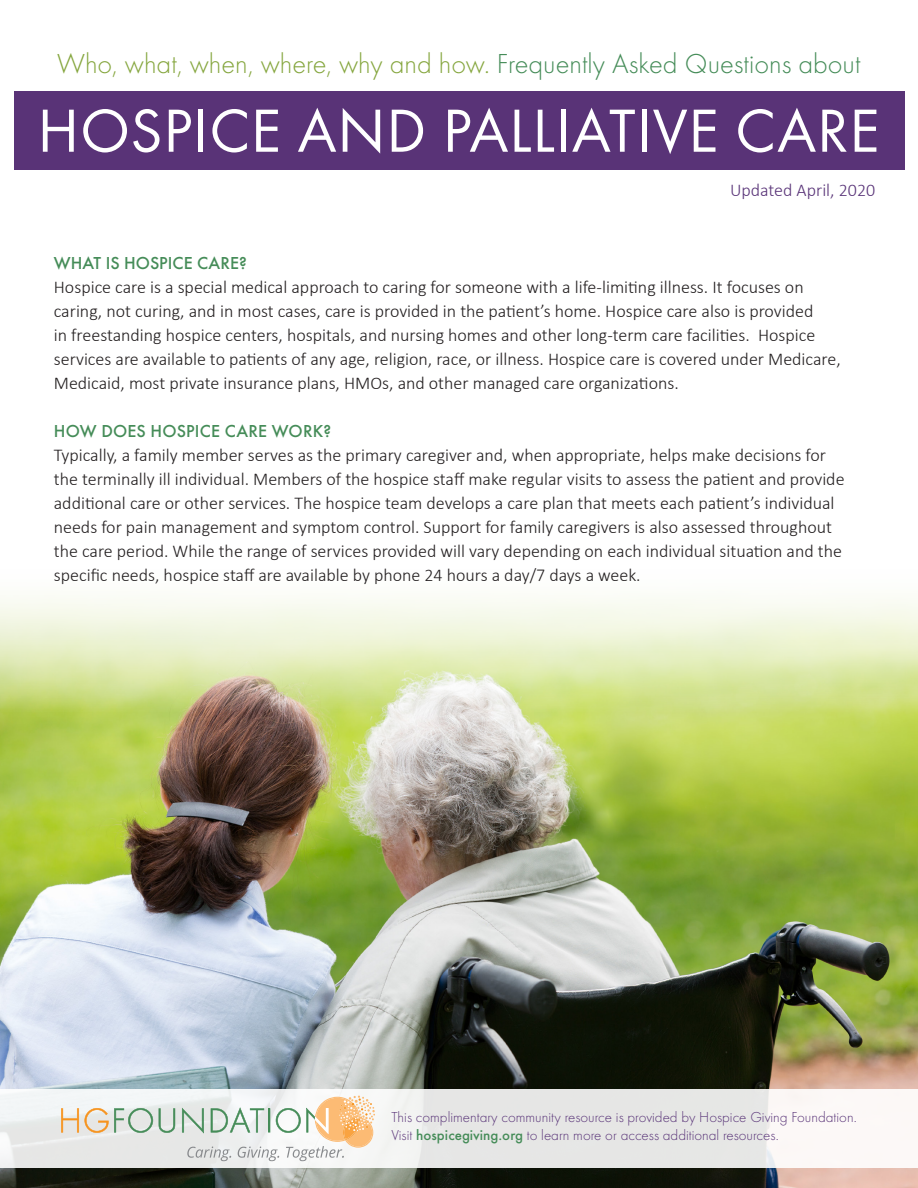
<style>
.page{position:relative;width:918px;height:1188px;background:#fff}
.page>*{position:absolute;margin:0;border:0;box-sizing:border-box;transform-origin:0 0}
.t1{font:63.15px "Function Pro";letter-spacing:.01em;color:#fff}
.t2{font:300 28.5px "Function Pro";color:#85a63e}
.t3{font:300 18px/24px "Calibri";color:#231f20}
.t4{font:500 18px "Function Pro";letter-spacing:.005em;color:#458c58}
.t5{font:300 18px "Calibri";color:#593478}
.t6{font:300 15px/18px "Function Pro";color:#593478}
.s1{color:#458c58}
.s2{font-weight:500;color:#458c58}
</style>
<div class="page">
<div style="left:14px;top:92px;width:891px;height:78px;background:#593377"></div>
<img style="left:0;top:597px;width:918px;height:591px">
<div style="left:0;top:1089px;width:918px;height:78px;background:linear-gradient(to right,#ebeded,#f1efed)"></div>
<svg style="left:61px;top:1108px;width:92px;height:25px;background:#d9d5c1"></svg>
<svg style="left:159px;top:1108px;width:16px;height:25px"></svg>
<svg style="left:182px;top:1096px;width:193px;height:65px"></svg>
<p class="t2" style="left:57px;top:48px;width:805px">Who, what, when, where, why and how. <span class="s1">Frequently Asked Questions about</span></p>
<p class="t1" style="left:37px;top:94px;width:844px">HOSPICE AND PALLIATIVE CARE</p>
<p class="t5" style="left:730px;top:179px;width:147px">Updated April, 2020</p>
<p class="t4" style="left:54px;top:253px;width:194px">WHAT IS HOSPICE CARE?</p>
<p class="t3" style="left:54px;top:275px;width:788px">Hospice care is a special medical approach to caring for someone with a life-limiting illness. It focuses on caring, not curing, and in most cases, care is provided in the patient’s home. Hospice care also is provided<br>in freestanding hospice centers, hospitals, and nursing homes and other long-term care facilities. Hospice services are available to patients of any age, religion, race, or illness. Hospice care is covered under Medicare, Medicaid, most private insurance plans, HMOs, and other managed care organizations.</p>
<p class="t4" style="left:54px;top:421px;width:279px">HOW DOES HOSPICE CARE WORK?</p>
<p class="t3" style="left:54px;top:443px;width:792px">Typically, a family member serves as the primary caregiver and, when appropriate, helps make decisions for the terminally ill individual. Members of the hospice staff make regular visits to assess the patient and provide additional care or other services. The hospice team develops a care plan that meets each patient’s individual needs for pain management and symptom control. Support for family caregivers is also assessed throughout the care period. While the range of services provided will vary depending on each individual situation and the specific needs, hospice staff are available by phone 24 hours a day/7 days a week.</p>
<p class="t6" style="left:391px;top:1109px;width:467px">This complimentary community resource is provided by Hospice Giving Foundation.<br>Visit <span class="s2">hospicegiving.org</span> to learn more or access additional resources.</p>
</div>
